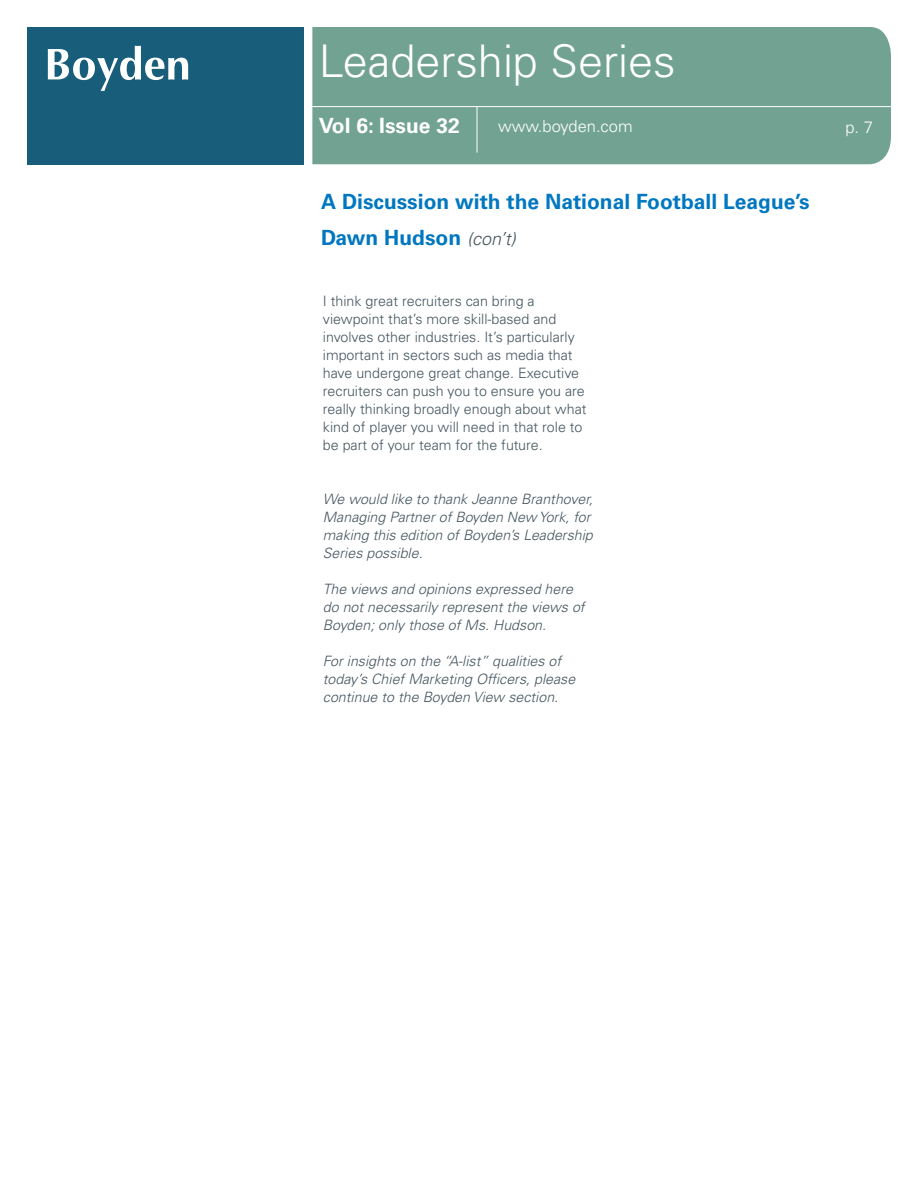
<style>
.page{position:relative;width:918px;height:1188px;background:#fff}
.page>*{position:absolute;margin:0;border:0;box-sizing:border-box;transform-origin:0 0}
.t1{font:300 45px "Univers LT Std";color:#fff}
.t2{font:700 21px/36px "Univers LT Std";color:#0077c0}
.t3{font:700 21px "Univers LT Std";color:#fff}
.t4{font:300 16.5px "Univers LT Std";color:#fff}
.Body_Copy{font:italic 300 14.25px/18px "Univers LT Std";color:#45555f}
.Body_Copy-2{font:300 14.25px/18px "Univers LT Std";color:#45555f}
.s1{font-weight:300;font-style:italic;font-size:18px;color:#45555f}
</style>
<div class="page">
<div style="left:312px;top:27px;width:579px;height:137px;background:#72a392"></div>
<div style="left:27px;top:27px;width:277px;height:138px;background:#185e7b"></div>
<svg style="left:48px;top:46px;width:140px;height:45px"></svg>
<hr style="left:477px;top:106px;width:1px;height:47px;background:#fff">
<hr style="left:310px;top:106px;width:583px;height:1px;background:#fff">
<h1 class="t1" style="left:319px;top:34px;width:358px">Leadership Series</h1>
<h2 class="t3" style="left:319px;top:113px;width:143px">Vol 6: Issue 32</h2>
<p class="t4" style="left:498px;top:117px;width:136px">www.boyden.com</p>
<h2 class="t2" style="left:321px;top:183px;width:490px">A Discussion with the National Football League’s<br>Dawn Hudson <span class="s1">(con’t)</span></h2>
<p class="Body_Copy-2" style="left:323px;top:292px;width:213px">I think great recruiters can bring a</p>
<p class="Body_Copy-2" style="left:323px;top:310px;width:265px">viewpoint that’s more skill-based and involves other industries. It’s particularly important in sectors such as media that have undergone great change. Executive recruiters can push you to ensure you are really thinking broadly enough about what kind of player you will need in that role to be part of your team for the future.</p>
<p class="Body_Copy" style="left:323px;top:490px;width:272px">We would like to thank Jeanne Branthover, Managing Partner of Boyden New York, for making this edition of Boyden’s Leadership Series possible.</p>
<p class="Body_Copy" style="left:323px;top:580px;width:263px">The views and opinions expressed here do not necessarily represent the views of<br>Boyden; only those of Ms. Hudson.</p>
<p class="Body_Copy" style="left:323px;top:652px;width:254px">For insights on the “A-list” qualities of today’s Chief Marketing Officers, please continue to the Boyden View section.</p>
<p class="t4" style="left:845px;top:117px;width:29px">p. 7</p>
</div>
